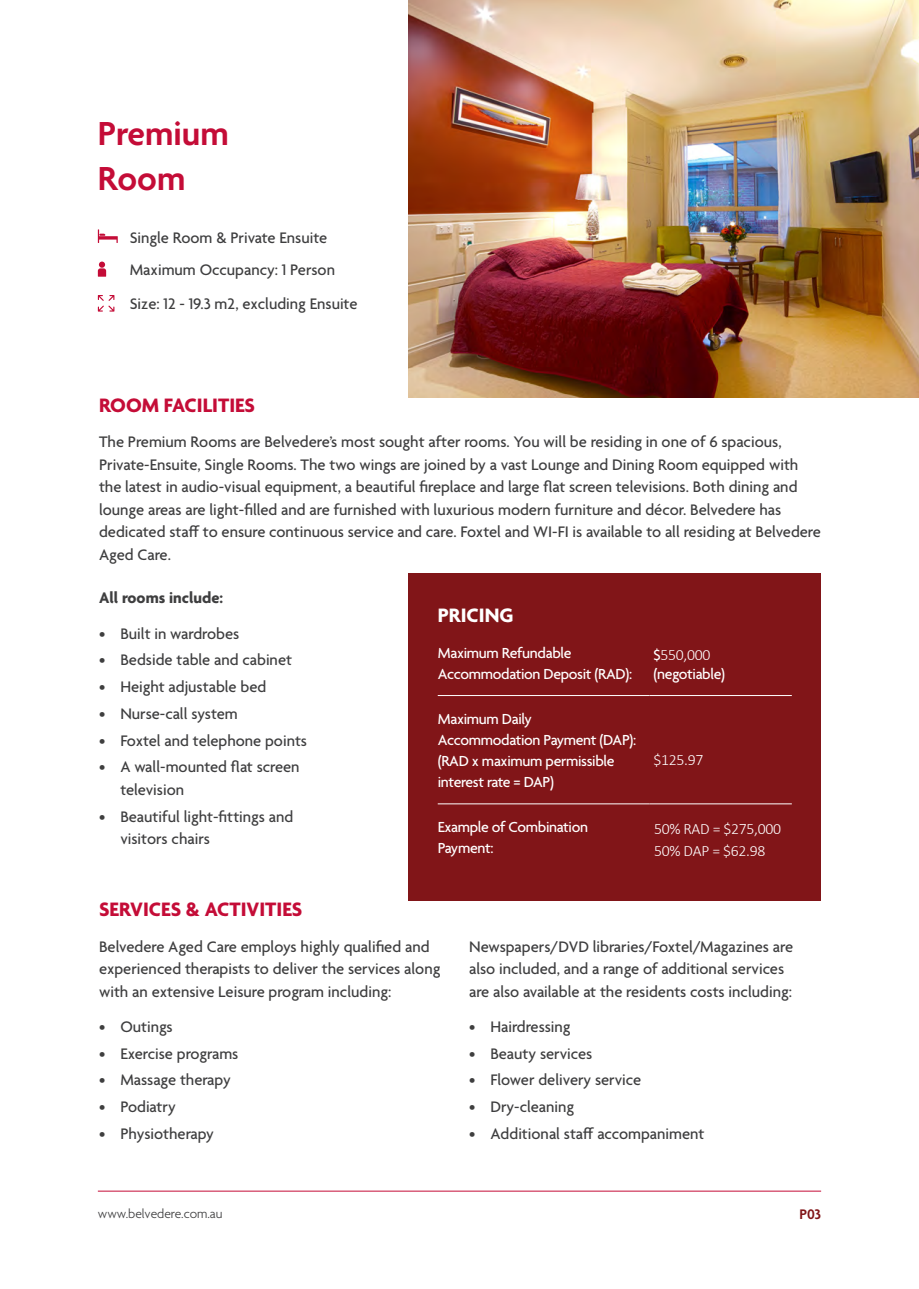
<style>
.page{position:relative;width:919px;height:1289px;background:#fff}
.page>*{position:absolute;margin:0;border:0;box-sizing:border-box;transform-origin:0 0}
.t1{font:600 36px/45px "Agenda";color:#c40c37}
.t2{font:700 21px "Agenda";color:#c40c37}
.t3{font:700 21px "Agenda";color:#fff}
.Paragraph{font:500 16.5px/22.5px "Agenda";color:#3e3e3f}
.Paragraph-2{font:700 16.5px "Agenda";color:#3e3e3f}
.Paragraph-3{font:500 15.75px/21px "Agenda";letter-spacing:-.02em;color:#fff}
.Paragraph-4{font:300 15.75px/22.8px "Calibri";letter-spacing:-.02em;color:#fff}
.t4{font:600 15px "Agenda";color:#811518}
.t5{font:300 13.5px "Agenda";color:#3e3e3f}
.s1{font-family:"Calibri";font-weight:300}
</style>
<div class="page">
<hr style="left:98px;top:1190px;width:723px;height:1px;background:#c40c37">
<img style="left:408px;top:0;width:510px;height:397px">
<svg style="left:98px;top:261px;width:8px;height:16px"></svg>
<svg style="left:98px;top:229px;width:20px;height:14px"></svg>
<svg style="left:98px;top:295px;width:16px;height:16px"></svg>
<div style="left:408px;top:573px;width:413px;height:328px;background:#811518"></div>
<hr style="left:437px;top:695px;width:212px;height:1px;background:#fff">
<hr style="left:649px;top:695px;width:142px;height:1px;background:#fff">
<hr style="left:437px;top:803px;width:212px;height:1px;background:#fff">
<hr style="left:649px;top:803px;width:142px;height:1px;background:#fff">
<h1 class="t1" style="left:98px;top:113px;width:132px">Premium<br>Room</h1>
<p class="Paragraph" style="left:130px;top:227px;width:199px">Single Room &amp; Private Ensuite</p>
<p class="Paragraph" style="left:130px;top:259px;width:207px">Maximum Occupancy: 1 Person</p>
<p class="Paragraph" style="left:130px;top:294px;width:229px">Size: 12 - 19.3 m2, excluding Ensuite</p>
<p class="t2" style="left:99px;top:394px;width:158px">ROOM FACILITIES</p>
<p class="Paragraph" style="left:99px;top:431px;width:723px">The Premium Rooms are Belvedere’s most sought after rooms. You will be residing in one of 6 spacious, Private-Ensuite, Single Rooms. The two wings are joined by a vast Lounge and Dining Room equipped with the latest in audio-visual equipment, a beautiful fireplace and large flat screen televisions. Both dining and lounge areas are light-filled and are furnished with luxurious modern furniture and décor. Belvedere has dedicated staff to ensure continuous service and care. Foxtel and WI-FI is available to all residing at Belvedere Aged Care.</p>
<p class="Paragraph-2" style="left:99px;top:589px;width:125px">All rooms include:</p>
<p class="Paragraph" style="left:99px;top:623px;width:142px">• Built in wardrobes</p>
<p class="Paragraph" style="left:99px;top:650px;width:194px">• Bedside table and cabinet</p>
<p class="Paragraph" style="left:99px;top:676px;width:169px">• Height adjustable bed</p>
<p class="Paragraph" style="left:99px;top:703px;width:140px">• Nurse-call system</p>
<p class="Paragraph" style="left:99px;top:730px;width:209px">• Foxtel and telephone points</p>
<p class="Paragraph" style="left:120px;top:757px;width:181px;text-indent:-21px">• A wall-mounted flat screen television</p>
<p class="Paragraph" style="left:120px;top:806px;width:174px;text-indent:-21px">• Beautiful light-fittings and visitors chairs</p>
<p class="t3" style="left:437px;top:604px;width:77px">PRICING</p>
<p class="Paragraph-3" style="left:437px;top:643px;width:196px">Maximum Refundable<br>Accommodation Deposit (RAD):</p>
<p class="Paragraph-3" style="left:653px;top:647px;width:73px;line-height:18.1px">$<span class="s1">550,000 </span>(negotiable)</p>
<p class="Paragraph-3" style="left:437px;top:709px;width:200px">Maximum Daily<br>Accommodation Payment (DAP): (RAD x maximum permissible interest rate = DAP)</p>
<p class="Paragraph-4" style="left:653px;top:747px;width:51px">$125.97</p>
<p class="Paragraph-3" style="left:437px;top:817px;width:152px">Example of Combination<br>Payment:</p>
<p class="Paragraph-4" style="left:654px;top:816px;width:128px">50% RAD = $275,000<br>50% DAP = $62.98</p>
<h2 class="t2" style="left:99px;top:898px;width:205px">SERVICES &amp; ACTIVITIES</h2>
<p class="Paragraph" style="left:99px;top:936px;width:343px">Belvedere Aged Care employs highly qualified and experienced therapists to deliver the services along with an extensive Leisure program including:</p>
<p class="Paragraph" style="left:99px;top:1016px;width:75px">• Outings</p>
<p class="Paragraph" style="left:99px;top:1043px;width:141px">• Exercise programs</p>
<p class="Paragraph" style="left:99px;top:1069px;width:133px">• Massage therapy</p>
<p class="Paragraph" style="left:99px;top:1096px;width:78px">• Podiatry</p>
<p class="Paragraph" style="left:99px;top:1123px;width:116px">• Physiotherapy</p>
<p class="Paragraph" style="left:469px;top:936px;width:325px">Newspapers/DVD libraries/Foxtel/Magazines are also included, and a range of additional services are also available at the residents costs including:</p>
<p class="Paragraph" style="left:469px;top:1016px;width:103px">• Hairdressing</p>
<p class="Paragraph" style="left:469px;top:1043px;width:125px">• Beauty services</p>
<p class="Paragraph" style="left:469px;top:1069px;width:174px">• Flower delivery service</p>
<p class="Paragraph" style="left:469px;top:1096px;width:107px">• Dry-cleaning</p>
<p class="Paragraph" style="left:469px;top:1123px;width:237px">• Additional staff accompaniment</p>
<p class="t5" style="left:98px;top:1206px;width:126px">www.belvedere.com.au</p>
<p class="t4" style="left:799px;top:1205px;width:23px">P03</p>
</div>
